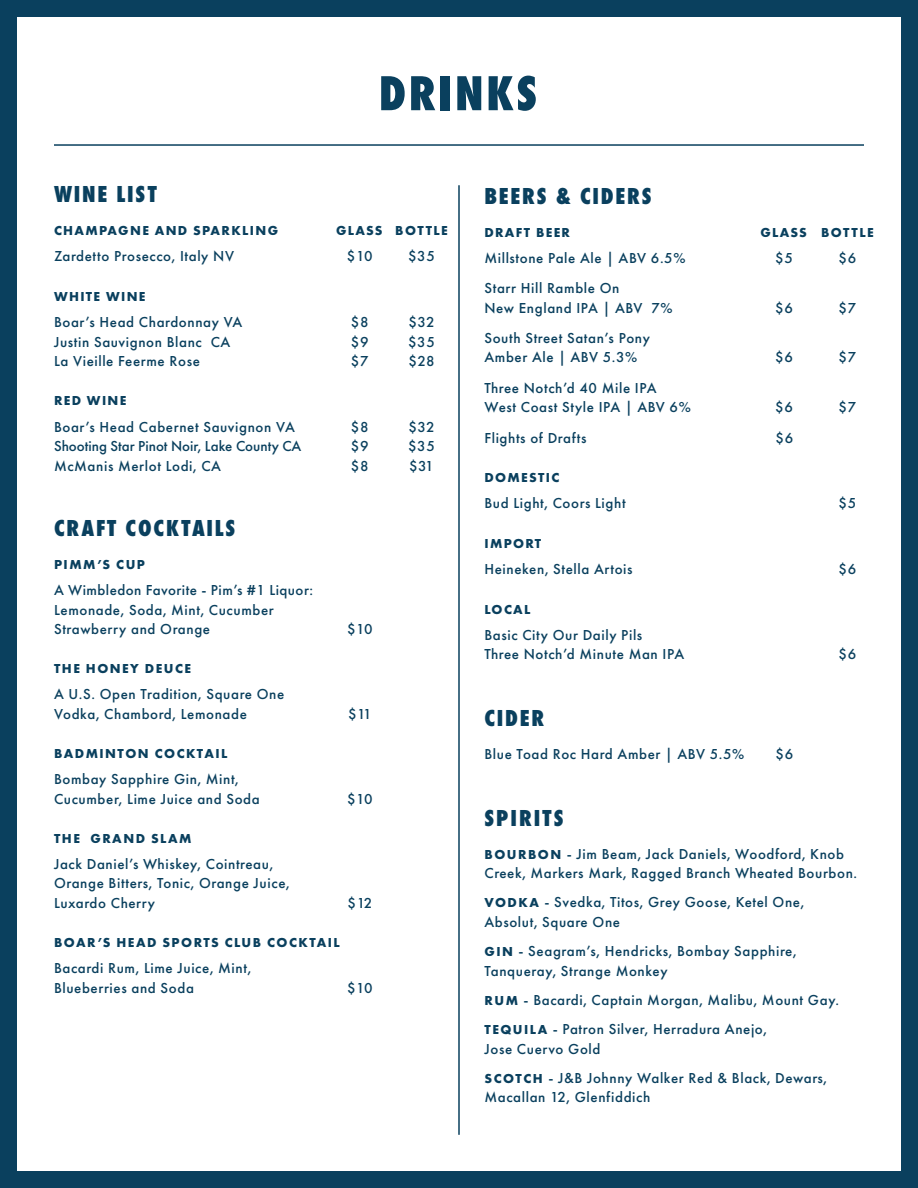
<style>
.page{position:relative;width:918px;height:1188px;background:#0a405e}
.page>*{position:absolute;margin:0;border:0;box-sizing:border-box;transform-origin:0 0}
.t1{font:800 51px "Futura PT Cond";letter-spacing:.05em;color:#0a405e}
.t2{font:800 24px "Futura PT Cond";letter-spacing:.075em;color:#0a405e}
.t3{font:500 15px/19.5px "Futura PT";letter-spacing:.04em;color:#0a405e}
.t4{font:500 15px "Futura PT";color:#0a405e}
.t5{font:700 13.5px "Futura PT";letter-spacing:.1em;color:#0a405e}
.s1{font-weight:700;font-size:13.5px}
</style>
<div class="page">
<div style="left:17px;top:17px;width:884px;height:1154px;background:#fff"></div>
<hr style="left:54px;top:144px;width:810px;height:2px;background:#0a405e">
<hr style="left:458px;top:185px;width:2px;height:950px;background:#0a405e">
<h1 class="t1" style="left:379px;top:63px;width:160px">DRINKS</h1>
<h2 class="t2" style="left:54px;top:180px;width:104px">WINE LIST</h2>
<p class="t5" style="left:54px;top:222px;width:226px">CHAMPAGNE AND SPARKLING</p>
<p class="t5" style="left:336px;top:222px;width:113px">GLASS BOTTLE</p>
<p class="t3" style="left:54px;top:247px;width:182px">Zardetto Prosecco, Italy NV</p>
<p class="t3" style="left:347px;top:247px;width:27px">$10</p>
<p class="t3" style="left:408px;top:247px;width:28px">$35</p>
<p class="t5" style="left:54px;top:288px;width:93px">WHITE WINE</p>
<p class="t3" style="left:54px;top:313px;width:190px">Boar’s Head Chardonnay VA</p>
<p class="t3" style="left:351px;top:313px;width:19px">$8</p>
<p class="t3" style="left:408px;top:313px;width:28px">$32</p>
<p class="t3" style="left:54px;top:332px;width:178px">Justin Sauvignon Blanc CA</p>
<p class="t3" style="left:351px;top:332px;width:19px">$9</p>
<p class="t3" style="left:408px;top:332px;width:28px">$35</p>
<p class="t3" style="left:54px;top:352px;width:147px">La Vieille Feerme Rose</p>
<p class="t3" style="left:351px;top:352px;width:19px">$7</p>
<p class="t3" style="left:408px;top:352px;width:28px">$28</p>
<p class="t5" style="left:54px;top:392px;width:74px">RED WINE</p>
<p class="t3" style="left:54px;top:417px;width:242px">Boar’s Head Cabernet Sauvignon VA</p>
<p class="t3" style="left:351px;top:417px;width:19px">$8</p>
<p class="t3" style="left:408px;top:417px;width:28px">$32</p>
<p class="t4" style="left:54px;top:437px;width:249px">Shooting Star Pinot Noir, Lake County CA</p>
<p class="t3" style="left:351px;top:436px;width:19px">$9</p>
<p class="t3" style="left:408px;top:436px;width:28px">$35</p>
<p class="t3" style="left:54px;top:456px;width:169px">McManis Merlot Lodi, CA</p>
<p class="t3" style="left:351px;top:456px;width:19px">$8</p>
<p class="t3" style="left:409px;top:456px;width:26px">$31</p>
<h2 class="t2" style="left:54px;top:514px;width:183px">CRAFT COCKTAILS</h2>
<p class="t5" style="left:54px;top:556px;width:92px">PIMM’S CUP</p>
<p class="t3" style="left:54px;top:580px;width:261px">A Wimbledon Favorite - Pim’s #1 Liquor:<br>Lemonade, Soda, Mint, Cucumber<br>Strawberry and Orange</p>
<p class="t5" style="left:54px;top:660px;width:139px">THE HONEY DEUCE</p>
<p class="t3" style="left:54px;top:685px;width:232px">A U.S. Open Tradition, Square One<br>Vodka, Chambord, Lemonade</p>
<p class="t3" style="left:347px;top:619px;width:27px">$10</p>
<p class="t3" style="left:348px;top:704px;width:25px">$11</p>
<p class="t5" style="left:54px;top:745px;width:175px">BADMINTON COCKTAIL</p>
<p class="t3" style="left:54px;top:769px;width:207px">Bombay Sapphire Gin, Mint,<br>Cucumber, Lime Juice and Soda</p>
<p class="t3" style="left:347px;top:789px;width:27px">$10</p>
<p class="t5" style="left:54px;top:829px;width:139px">THE GRAND SLAM</p>
<p class="t3" style="left:54px;top:854px;width:237px">Jack Daniel’s Whiskey, Cointreau,<br>Orange Bitters, Tonic, Orange Juice,<br>Luxardo Cherry</p>
<p class="t3" style="left:348px;top:893px;width:26px">$12</p>
<p class="t5" style="left:54px;top:934px;width:287px">BOAR’S HEAD SPORTS CLUB COCKTAIL</p>
<p class="t3" style="left:54px;top:958px;width:199px">Bacardi Rum, Lime Juice, Mint,<br>Blueberries and Soda</p>
<p class="t3" style="left:347px;top:978px;width:27px">$10</p>
<h2 class="t2" style="left:484px;top:181px;width:169px">BEERS &amp; CIDERS</h2>
<p class="t5" style="left:484px;top:223px;width:87px">DRAFT BEER</p>
<p class="t5" style="left:761px;top:223px;width:115px">GLASS BOTTLE</p>
<p class="t3" style="left:484px;top:248px;width:203px">Millstone Pale Ale | ABV 6.5%</p>
<p class="t3" style="left:775px;top:248px;width:19px">$5</p>
<p class="t3" style="left:839px;top:248px;width:19px">$6</p>
<p class="t3" style="left:484px;top:278px;width:190px">Starr Hill Ramble On<br>New England IPA | ABV 7%</p>
<p class="t3" style="left:775px;top:298px;width:19px">$6</p>
<p class="t3" style="left:839px;top:298px;width:19px">$7</p>
<p class="t3" style="left:484px;top:328px;width:167px">South Street Satan’s Pony<br>Amber Ale | ABV 5.3%</p>
<p class="t3" style="left:484px;top:378px;width:208px">Three Notch’d 40 Mile IPA<br>West Coast Style IPA | ABV 6%</p>
<p class="t3" style="left:775px;top:348px;width:19px">$6</p>
<p class="t3" style="left:839px;top:348px;width:19px">$7</p>
<p class="t3" style="left:775px;top:397px;width:19px">$6</p>
<p class="t3" style="left:839px;top:397px;width:19px">$7</p>
<p class="t3" style="left:484px;top:428px;width:104px">Flights of Drafts</p>
<p class="t3" style="left:776px;top:428px;width:19px">$6</p>
<p class="t5" style="left:484px;top:468px;width:76px">DOMESTIC</p>
<p class="t3" style="left:484px;top:493px;width:143px">Bud Light, Coors Light</p>
<p class="t3" style="left:839px;top:493px;width:19px">$5</p>
<p class="t5" style="left:484px;top:534px;width:58px">IMPORT</p>
<p class="t3" style="left:484px;top:559px;width:150px">Heineken, Stella Artois</p>
<p class="t3" style="left:839px;top:559px;width:19px">$6</p>
<p class="t5" style="left:484px;top:600px;width:48px">LOCAL</p>
<p class="t3" style="left:484px;top:625px;width:201px">Basic City Our Daily Pils<br>Three Notch’d Minute Man IPA</p>
<p class="t3" style="left:839px;top:645px;width:19px">$6</p>
<h2 class="t2" style="left:484px;top:704px;width:61px">CIDER</h2>
<p class="t3" style="left:484px;top:744px;width:261px">Blue Toad Roc Hard Amber | ABV 5.5%</p>
<p class="t3" style="left:776px;top:744px;width:19px">$6</p>
<h2 class="t2" style="left:485px;top:804px;width:81px">SPIRITS</h2>
<p class="t3" style="left:484px;top:844px;width:374px"><span class="s1">BOURBON</span> - Jim Beam, Jack Daniels, Woodford, Knob<br>Creek, Markers Mark, Ragged Branch Wheated Bourbon.</p>
<p class="t3" style="left:484px;top:893px;width:321px"><span class="s1">VODKA</span> - Svedka, Titos, Grey Goose, Ketel One,<br>Absolut, Square One</p>
<p class="t3" style="left:484px;top:941px;width:314px"><span class="s1">GIN</span> - Seagram’s, Hendricks, Bombay Sapphire,<br>Tanqueray, Strange Monkey</p>
<p class="t3" style="left:485px;top:985px;width:356px;line-height:29.2px"><span class="s1">RUM</span> - Bacardi, Captain Morgan, Malibu, Mount Gay.<br><span class="s1">TEQUILA</span> - Patron Silver, Herradura Anejo,</p>
<p class="t3" style="left:484px;top:1034px;width:344px;line-height:29.2px">Jose Cuervo Gold<br><span class="s1">SCOTCH</span> - J&amp;B Johnny Walker Red &amp; Black, Dewars,</p>
<p class="t3" style="left:484px;top:1088px;width:167px">Macallan 12, Glenfiddich</p>
</div>
